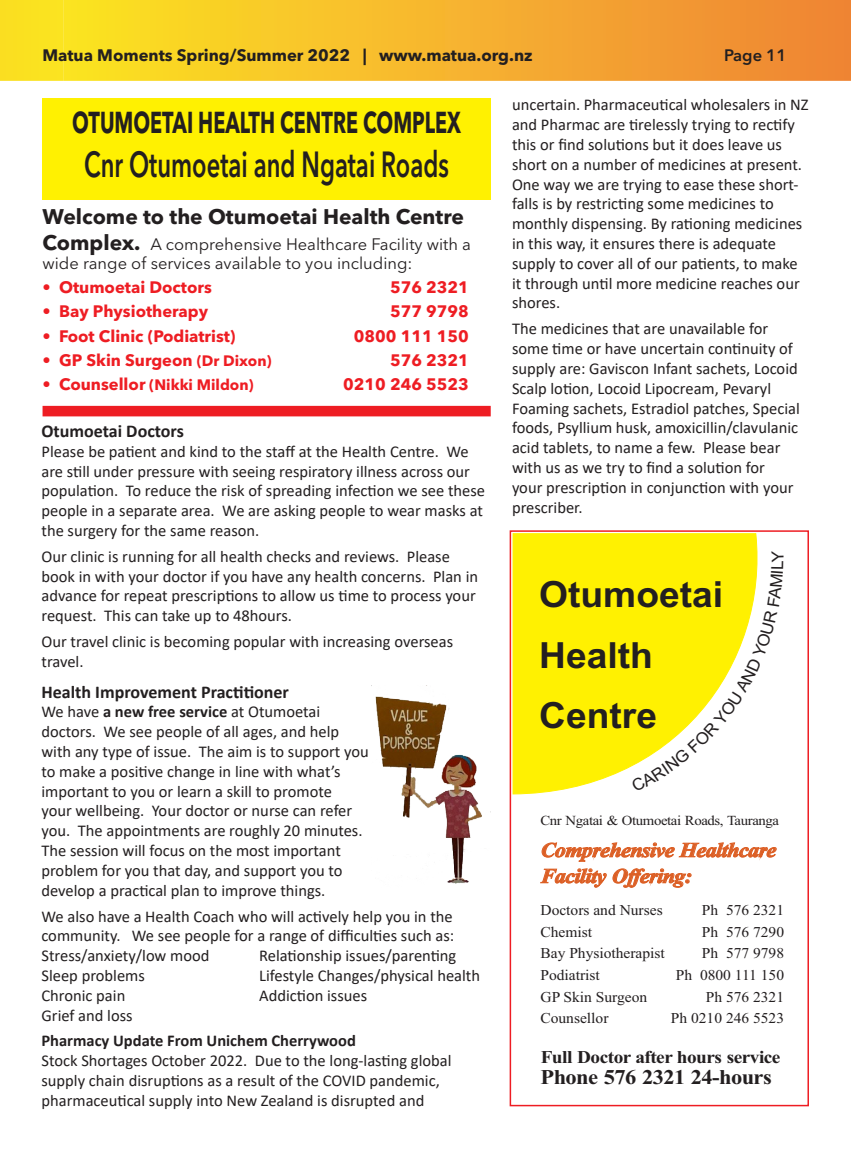
<style>
.page{position:relative;width:851px;height:1149px;background:#fff}
.page>*{position:absolute;margin:0;border:0;box-sizing:border-box;transform-origin:0 0}
.t1{font:600 36px "Avenir Next LT Pro";color:#231f20;scale:.66 1}
.t2{font:700 36px/60.3px "Arial";color:#231f20}
.t3{font:700 30px "Avenir Next LT Pro";color:#231f20;scale:.66 1}
.t4{font:700 21px "Avenir Next LT Pro";color:#231f20}
.t5{font:700 21px "Times New Roman";letter-spacing:-.025em;color:#231f20;scale:1.07 1}
.t6{font:italic 700 20.55px/26px "Times New Roman";letter-spacing:-.025em;color:#dc5f25;scale:1.07 1}
.t7{font:700 18px "Calibri";color:#231f20}
.t8{font:700 18px "Times New Roman";letter-spacing:-.025em;color:#231f20;scale:1.07 1}
.t9{font:16.5px/19.8px "Calibri";color:#231f20}
.t10{font:700 16.5px "Avenir Next LT Pro";color:#ee1d23}
.t11{font:16.5px/19.8px "Avenir Next LT Pro";color:#231f20}
.t12{font:700 16.5px "Avenir Next LT Pro";color:#231f20}
.t13{font:700 16.5px "Calibri";color:#231f20}
.t14{font:600 16.5px "Avenir Next LT Pro";color:#231f20}
.t15{font:15px/21.6px "Times New Roman";color:#231f20;text-align:right}
.t16{font:700 15px "Avenir Next LT Pro";color:#ee1d23}
.t17{font:13.8px "Times New Roman";letter-spacing:-.025em;color:#231f20;scale:1.07 1}
.s1{font-weight:700;font-size:21px}
.s2{font-size:15px}
.s3{font-size:16.5px}
.s4{font-weight:700}
</style>
<div class="page">
<div style="left:0;top:0;width:64px;height:81px;background:#fae220"></div>
<svg style="left:64px;top:0;width:786px;height:81px;background:#f5b32d"></svg>
<div style="left:43px;top:98px;width:447px;height:101px;background:#fff101"></div>
<div style="left:43px;top:406px;width:447px;height:10px;background:#ee1d23"></div>
<div style="left:512px;top:533px;width:246px;height:261px;background:#fff101"></div>
<div style="left:509px;top:530px;width:299px;height:575px;border:2px solid #ee1d23"></div>
<img style="left:371px;top:685px;width:111px;height:199px">
<svg style="left:630px;top:550px;width:128px;height:241px"></svg>
<p class="t12" style="left:43px;top:45px;width:491px">Matua Moments Spring/Summer 2022 | www.matua.org.nz</p>
<p class="t14" style="left:724px;top:45px;width:64px">Page 11</p>
<p class="t3" style="left:72px;top:104px;width:590px">OTUMOETAI HEALTH CENTRE COMPLEX</p>
<p class="t1" style="left:84px;top:142px;width:554px">Cnr Otumoetai and Ngatai Roads</p>
<p class="t4" style="left:43px;top:204px;width:423px">Welcome to the Otumoetai Health Centre</p>
<p class="t11" style="left:43px;top:234px;width:430px"><span class="s1">Complex.</span> A comprehensive Healthcare Facility with a wide range of services available to you including:</p>
<p class="t10" style="left:43px;top:277px;width:171px">• Otumoetai Doctors</p>
<p class="t10" style="left:390px;top:277px;width:80px">576 2321</p>
<p class="t10" style="left:43px;top:301px;width:167px">• Bay Physiotherapy</p>
<p class="t10" style="left:390px;top:301px;width:80px">577 9798</p>
<p class="t10" style="left:43px;top:325px;width:194px">• Foot Clinic (Podiatrist)</p>
<p class="t10" style="left:354px;top:325px;width:116px">0800 111 150</p>
<p class="t10" style="left:43px;top:349px;width:231px">• GP Skin Surgeon <span class="s2">(Dr Dixon)</span></p>
<p class="t10" style="left:390px;top:349px;width:80px">576 2321</p>
<p class="t16" style="left:43px;top:375px;width:213px"><span class="s3">• Counsellor</span> (Nikki Mildon)</p>
<p class="t10" style="left:343px;top:373px;width:127px">0210 246 5523</p>
<p class="t7" style="left:41px;top:418px;width:144px">Otumoetai Doctors</p>
<p class="t9" style="left:41px;top:441px;width:445px">Please be patient and kind to the staff at the Health Centre. We are still under pressure with seeing respiratory illness across our population. To reduce the risk of spreading infection we see these people in a separate area. We are asking people to wear masks at the surgery for the same reason.</p>
<p class="t9" style="left:41px;top:546px;width:438px">Our clinic is running for all health checks and reviews. Please book in with your doctor if you have any health concerns. Plan in advance for repeat prescriptions to allow us time to process your request. This can take up to 48hours.</p>
<p class="t9" style="left:41px;top:631px;width:413px">Our travel clinic is becoming popular with increasing overseas travel.</p>
<p class="t7" style="left:41px;top:678px;width:249px">Health Improvement Practitioner</p>
<p class="t9" style="left:41px;top:701px;width:329px">We have <span class="s4">a new free service</span> at Otumoetai doctors. We see people of all ages, and help with any type of issue. The aim is to support you to make a positive change in line with what’s important to you or learn a skill to promote<br>your wellbeing. Your doctor or nurse can refer you. The appointments are roughly 20 minutes.<br>The session will focus on the most important problem for you that day, and support you to develop a practical plan to improve things.</p>
<p class="t9" style="left:41px;top:905px;width:414px">We also have a Health Coach who will actively help you in the community. We see people for a range of difficulties such as:</p>
<p class="t9" style="left:41px;top:945px;width:169px">Stress/anxiety/low mood</p>
<p class="t9" style="left:259px;top:945px;width:199px">Relationship issues/parenting</p>
<p class="t9" style="left:41px;top:964px;width:105px">Sleep problems</p>
<p class="t9" style="left:259px;top:964px;width:222px">Lifestyle Changes/physical health</p>
<p class="t9" style="left:41px;top:984px;width:85px">Chronic pain</p>
<p class="t9" style="left:259px;top:984px;width:109px">Addiction issues</p>
<p class="t9" style="left:41px;top:1004px;width:93px">Grief and loss</p>
<p class="t13" style="left:41px;top:1028px;width:316px">Pharmacy Update From Unichem Cherrywood</p>
<p class="t9" style="left:41px;top:1050px;width:411px">Stock Shortages October 2022. Due to the long-lasting global supply chain disruptions as a result of the COVID pandemic, pharmaceutical supply into New Zealand is disrupted and</p>
<p class="t9" style="left:512px;top:94px;width:298px">uncertain. Pharmaceutical wholesalers in NZ and Pharmac are tirelessly trying to rectify this or find solutions but it does leave us short on a number of medicines at present.<br>One way we are trying to ease these short&shy;falls is by restricting some medicines to monthly dispensing. By rationing medicines in this way, it ensures there is adequate supply to cover all of our patients, to make it through until more medicine reaches our shores.</p>
<p class="t9" style="left:512px;top:318px;width:289px">The medicines that are unavailable for some time or have uncertain continuity of supply are: Gaviscon Infant sachets, Locoid Scalp lotion, Locoid Lipocream, Pevaryl Foaming sachets, Estradiol patches, Special foods, Psyllium husk, amoxicillin/clavulanic acid tablets, to name a few. Please bear with us as we try to find a solution for<br>your prescription in conjunction with your prescriber.</p>
<p class="t2" style="left:539px;top:564px;width:185px">Otumoetai<br>Health<br>Centre</p>
<p class="t17" style="left:540px;top:810px;width:224px">Cnr Ngatai &amp; Otumoetai Roads, Tauranga</p>
<p class="t6" style="left:540px;top:836px;width:222px">Comprehensive Healthcare<br>Facility Offering:</p>
<p class="t15" style="left:670px;top:898px;width:115px">Ph 576 2321<br>Ph 576 7290<br>Ph 577 9798<br>Ph 0800 111 150<br>Ph 576 2321<br>Ph 0210 246 5523</p>
<p class="t15" style="left:540px;top:898px;width:126px;text-align:left">Doctors and Nurses<br>Chemist<br>Bay Physiotherapist<br>Podiatrist<br>GP Skin Surgeon<br>Counsellor</p>
<p class="t8" style="left:540px;top:1044px;width:225px">Full Doctor after hours service</p>
<p class="t5" style="left:540px;top:1061px;width:217px">Phone 576 2321 24-hours</p>
</div>
